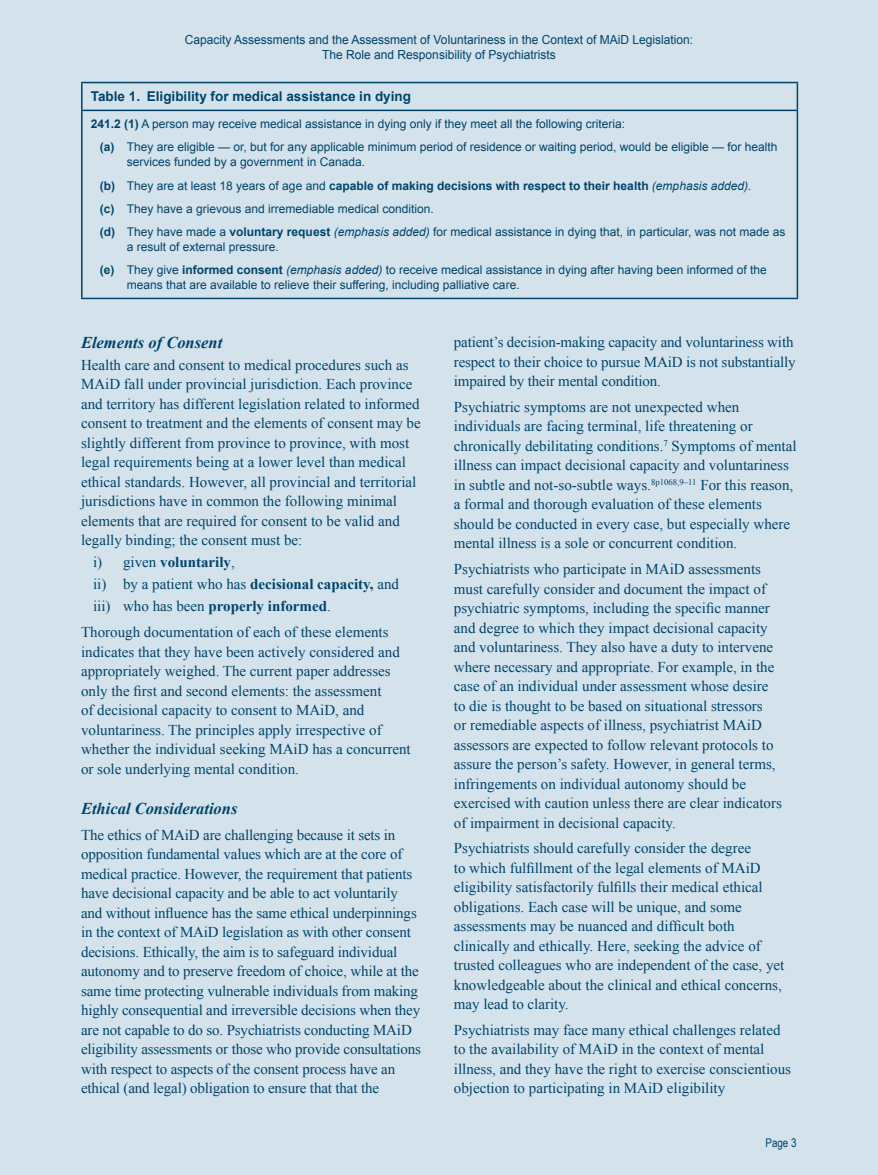
<style>
.page{position:relative;width:878px;height:1175px;background:#fff}
.page>*{position:absolute;margin:0;border:0;box-sizing:border-box;transform-origin:0 0}
.t1{font:italic 700 16.5px "Times New Roman";color:#00446a}
.t2{font:15px/19.5px "Times New Roman";color:#00446a}
.t3{font:700 15px/21.8px "Times New Roman";color:#00446a}
.t4{font:700 13.5px "Arial";color:#00446a}
.t5{font:12.45px/15px "Arial";color:#00446a;text-align:center;scale:.96 1}
.t6{font:12px/23.2px "Arial";color:#00446a}
.t7{font:12px "Arial Narrow";color:#00446a}
.s1{font-weight:700}
.s2{font-style:italic}
.s3{font-weight:400}
</style>
<div class="page">
<div style="left:0;top:0;width:878px;height:1174px;background:#d4e2ec"></div>
<hr style="left:81px;top:82px;width:717px;height:1px;background:#00446a">
<svg style="left:81px;top:83px;width:1px;height:27px"></svg>
<hr style="left:796px;top:83px;width:2px;height:27px;background:#00446a">
<hr style="left:81px;top:110px;width:717px;height:1px;background:#00446a">
<hr style="left:81px;top:111px;width:1px;height:187px;background:#00446a">
<hr style="left:796px;top:111px;width:2px;height:187px;background:#00446a">
<hr style="left:81px;top:298px;width:717px;height:1px;background:#00446a">
<p class="t5" style="left:185px;top:32px;width:531px">Capacity Assessments and the Assessment of Voluntariness in the Context of MAiD Legislation:<br>The Role and Responsibility of Psychiatrists</p>
<p class="t4" style="left:91px;top:88px;width:322px">Table 1. Eligibility for medical assistance in dying</p>
<p class="t6" style="left:100px;top:112px;width:679px;text-indent:-9px"><span class="s1">241.2 (1)</span> A person may receive medical assistance in dying only if they meet all the following criteria:<br><span class="s1">(a)</span> They are eligible — or, but for any applicable minimum period of residence or waiting period, would be eligible — for health</p>
<p class="t6" style="left:100px;top:151px;width:687px;text-indent:27px">services funded by a government in Canada.<br><span class="s1">(b)</span> They are at least 18 years of age and <span class="s1">capable of making decisions with respect to their health</span> <span class="s2">(emphasis added).<br></span><span class="s1">(c)</span> They have a grievous and irremediable medical condition.<br><span class="s1">(d)</span> They have made a <span class="s1">voluntary request</span> <span class="s2">(emphasis added)</span> for medical assistance in dying that, in particular, was not made as</p>
<p class="t6" style="left:100px;top:235px;width:668px;text-indent:27px">a result of external pressure.<br><span class="s1">(e)</span> They give <span class="s1">informed consent</span> <span class="s2">(emphasis added)</span> to receive medical assistance in dying after having been informed of the</p>
<p class="t6" style="left:127px;top:274px;width:394px">means that are available to relieve their suffering, including palliative care.</p>
<p class="t1" style="left:81px;top:331px;width:143px">Elements of Consent</p>
<p class="t2" style="left:81px;top:355px;width:341px">Health care and consent to medical procedures such as MAiD fall under provincial jurisdiction. Each province and territory has different legislation related to informed consent to treatment and the elements of consent may be slightly different from province to province, with most legal requirements being at a lower level than medical ethical standards. However, all provincial and territorial jurisdictions have in common the following minimal elements that are required for consent to be valid and legally binding; the consent must be:</p>
<p class="t3" style="left:93px;top:551px;width:307px"><span class="s3">i) given</span> voluntarily<span class="s3">,<br>ii) by a patient who has</span> decisional capacity, <span class="s3">and iii) who has been</span> properly informed<span class="s3">.</span></p>
<p class="t2" style="left:81px;top:622px;width:331px">Thorough documentation of each of these elements indicates that they have been actively considered and appropriately weighed. The current paper addresses only the first and second elements: the assessment<br>of decisional capacity to consent to MAiD, and voluntariness. The principles apply irrespective of whether the individual seeking MAiD has a concurrent or sole underlying mental condition.</p>
<p class="t1" style="left:81px;top:797px;width:158px">Ethical Considerations</p>
<p class="t2" style="left:81px;top:824px;width:341px">The ethics of MAiD are challenging because it sets in opposition fundamental values which are at the core of medical practice. However, the requirement that patients have decisional capacity and be able to act voluntarily and without influence has the same ethical underpinnings in the context of MAiD legislation as with other consent decisions. Ethically, the aim is to safeguard individual autonomy and to preserve freedom of choice, while at the same time protecting vulnerable individuals from making highly consequential and irreversible decisions when they are not capable to do so. Psychiatrists conducting MAiD eligibility assessments or those who provide consultations with respect to aspects of the consent process have an ethical (and legal) obligation to ensure that that the</p>
<p class="t2" style="left:454px;top:332px;width:343px">patient’s decision-making capacity and voluntariness with respect to their choice to pursue MAiD is not substantially impaired by their mental condition.</p>
<p class="t2" style="left:454px;top:397px;width:344px">Psychiatric symptoms are not unexpected when individuals are facing terminal, life threatening or chronically debilitating conditions.<sup>7</sup> Symptoms of mental illness can impact decisional capacity and voluntariness in subtle and not-so-subtle ways.<sup>8p1068,9–11</sup> For this reason, a formal and thorough evaluation of these elements should be conducted in every case, but especially where mental illness is a sole or concurrent condition.</p>
<p class="t2" style="left:454px;top:559px;width:329px">Psychiatrists who participate in MAiD assessments must carefully consider and document the impact of psychiatric symptoms, including the specific manner and degree to which they impact decisional capacity and voluntariness. They also have a duty to intervene where necessary and appropriate. For example, in the case of an individual under assessment whose desire to die is thought to be based on situational stressors<br>or remediable aspects of illness, psychiatrist MAiD assessors are expected to follow relevant protocols to assure the person’s safety. However, in general terms, infringements on individual autonomy should be exercised with caution unless there are clear indicators of impairment in decisional capacity.</p>
<p class="t2" style="left:454px;top:838px;width:332px">Psychiatrists should carefully consider the degree<br>to which fulfillment of the legal elements of MAiD eligibility satisfactorily fulfills their medical ethical obligations. Each case will be unique, and some assessments may be nuanced and difficult both clinically and ethically. Here, seeking the advice of trusted colleagues who are independent of the case, yet knowledgeable about the clinical and ethical concerns, may lead to clarity.</p>
<p class="t2" style="left:454px;top:1019px;width:339px">Psychiatrists may face many ethical challenges related to the availability of MAiD in the context of mental illness, and they have the right to exercise conscientious objection to participating in MAiD eligibility</p>
<p class="t7" style="left:765px;top:1133px;width:33px">Page 3</p>
</div>
